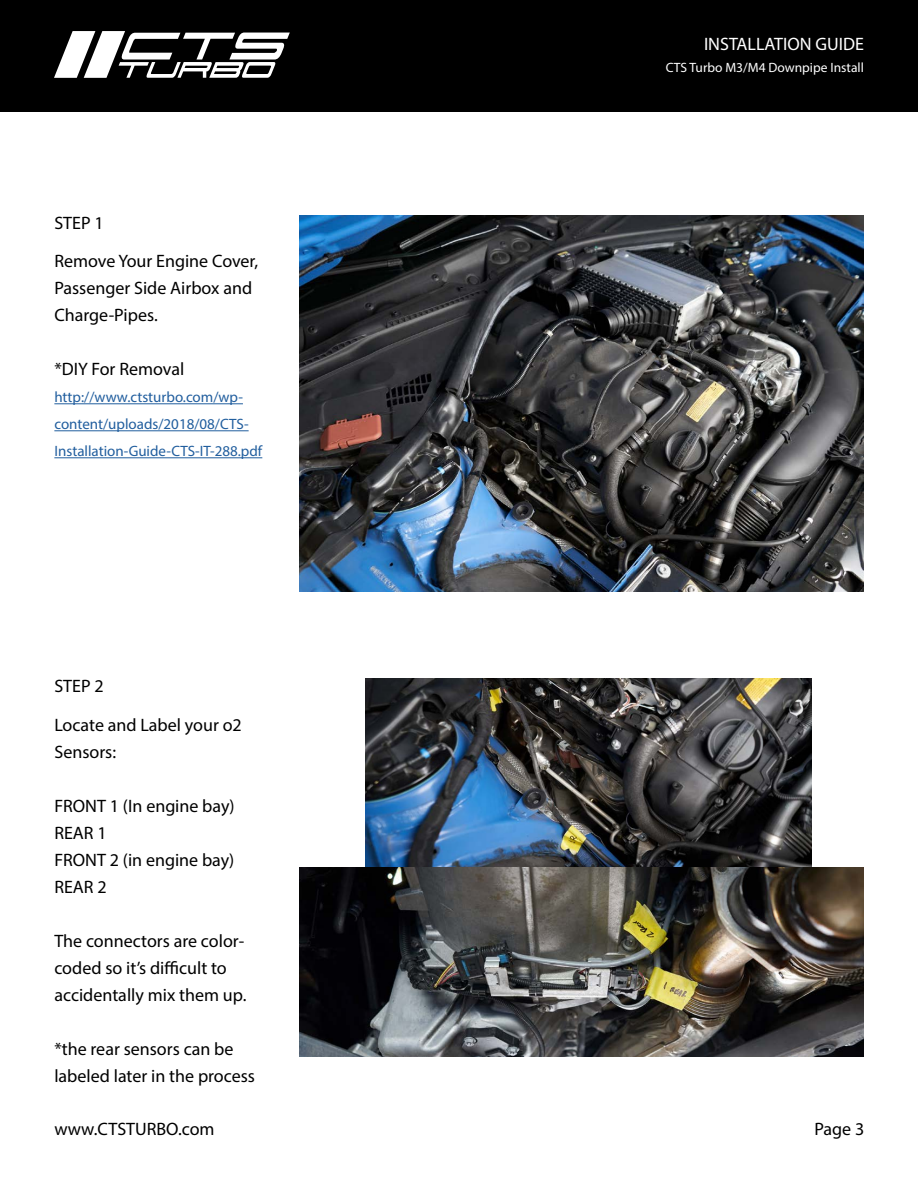
<style>
.page{position:relative;width:918px;height:1188px;background:#fff}
.page>*{position:absolute;margin:0;border:0;box-sizing:border-box;transform-origin:0 0}
.t1{font:18px/27px "Myriad Pro";color:#000}
.t2{font:18px "Myriad Pro";color:#fff}
.t3{font:15px/27px "Myriad Pro";color:#215e9e}
.t4{font:13.5px "Myriad Pro";color:#fff}
</style>
<div class="page">
<div style="left:1px;top:0;width:917px;height:112px;background:#000"></div>
<svg style="left:54px;top:31px;width:236px;height:47px"></svg>
<hr style="left:54px;top:403px;width:189px;height:1px;background:#215e9e">
<hr style="left:54px;top:430px;width:195px;height:1px;background:#215e9e">
<hr style="left:54px;top:457px;width:208px;height:1px;background:#215e9e">
<img style="left:300px;top:215px;width:564px;height:377px">
<img style="left:365px;top:679px;width:447px;height:188px">
<img style="left:300px;top:867px;width:564px;height:189px">
<p class="t2" style="left:704px;top:33px;width:161px">INSTALLATION GUIDE</p>
<p class="t1" style="left:54px;top:209px;width:51px">STEP 1</p>
<p class="t1" style="left:54px;top:247px;width:205px">Remove Your Engine Cover,<br>Passenger Side Airbox and<br>Charge-Pipes.</p>
<p class="t1" style="left:54px;top:355px;width:132px">*DIY For Removal</p>
<p class="t3" style="left:54px;top:384px;width:209px">http://www.ctsturbo.com/wp&shy;content/uploads/2018/08/CTS-<br>Installation-Guide-CTS-IT-288.pdf</p>
<p class="t1" style="left:54px;top:672px;width:51px">STEP 2</p>
<p class="t1" style="left:54px;top:711px;width:189px">Locate and Label your o2<br>Sensors:</p>
<p class="t1" style="left:54px;top:792px;width:182px">FRONT 1 (In engine bay)<br>REAR 1<br>FRONT 2 (in engine bay)<br>REAR 2</p>
<p class="t1" style="left:54px;top:927px;width:194px">The connectors are color&shy;coded so it’s difficult to accidentally mix them up.</p>
<p class="t1" style="left:54px;top:1035px;width:202px">*the rear sensors can be labeled later in the process</p>
<p class="t4" style="left:666px;top:59px;width:200px">CTS Turbo M3/M4 Downpipe Install</p>
<p class="t1" style="left:54px;top:1115px;width:162px">www.CTSTURBO.com</p>
<p class="t1" style="left:814px;top:1115px;width:51px">Page 3</p>
</div>
